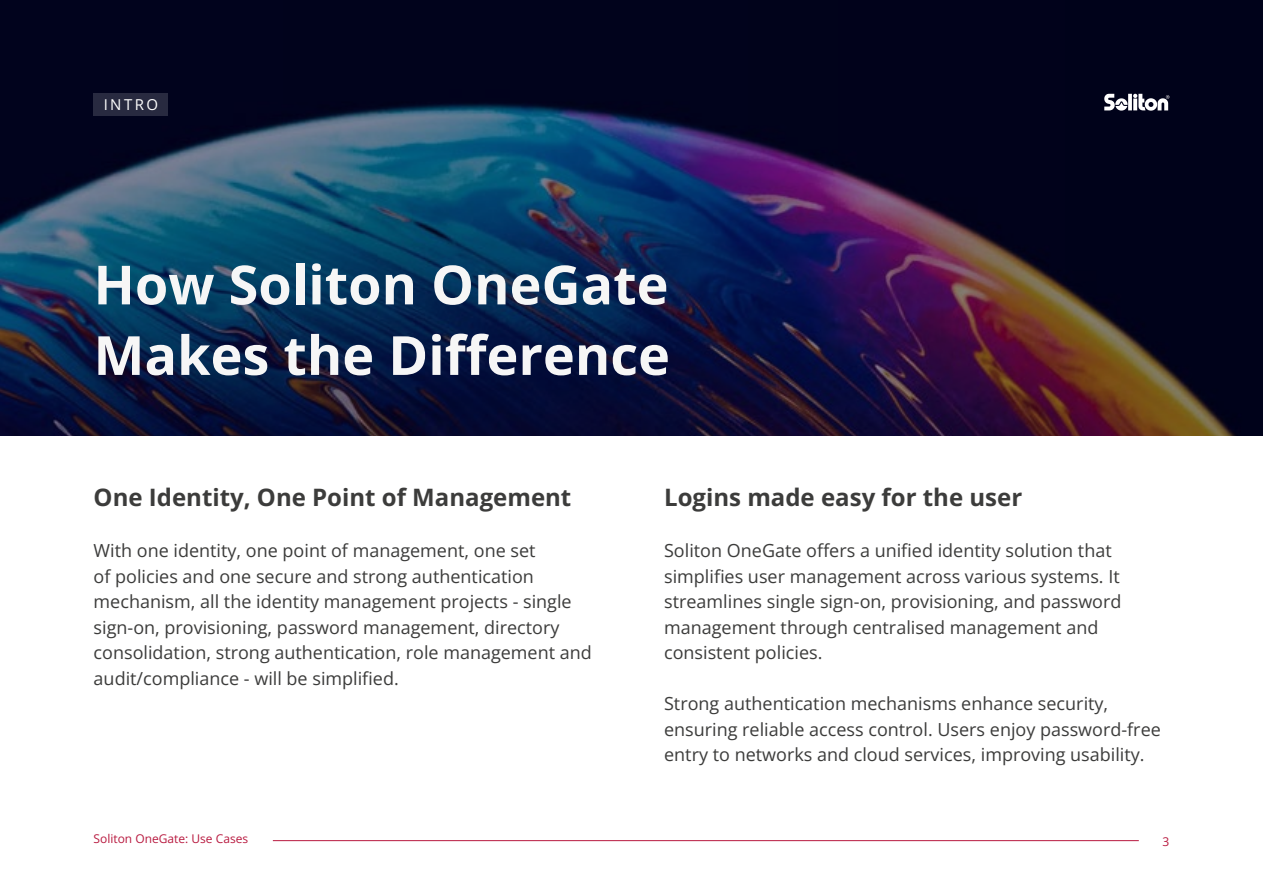
<style>
.page{position:relative;width:1263px;height:893px;background:#fff}
.page>*{position:absolute;margin:0;border:0;box-sizing:border-box;transform-origin:0 0}
.t1{font:700 54px/70.5px "Open Sans";color:#f6f6f6}
.t2{font:700 24px "Open Sans";color:#3c3c3b}
.t3{font:18px/25.5px "Open Sans";color:#3c3c3b}
.t4{font:15px "Open Sans";letter-spacing:.16em;color:#fff}
.t5{font:12px "Open Sans";color:#b8193f}
</style>
<div class="page">
<hr style="left:273px;top:840px;width:866px;height:1px;background:#b8193f">
<img style="left:0;top:0;width:1263px;height:436px">
<div style="left:94px;top:94px;width:74px;height:22px;background:#282a40"></div>
<svg style="left:1104px;top:94px;width:65px;height:17px"></svg>
<p class="t4" style="left:104px;top:94px;width:56px">INTRO</p>
<h1 class="t1" style="left:94px;top:248px;width:578px">How Soliton OneGate<br>Makes the Difference</h1>
<h2 class="t2" style="left:94px;top:481px;width:479px">One Identity, One Point of Management</h2>
<p class="t3" style="left:94px;top:537px;width:500px">With one identity, one point of management, one set<br>of policies and one secure and strong authentication mechanism, all the identity management projects - single sign-on, provisioning, password management, directory consolidation, strong authentication, role management and audit/compliance - will be simplified.</p>
<h2 class="t2" style="left:664px;top:481px;width:360px">Logins made easy for the user</h2>
<p class="t3" style="left:664px;top:537px;width:459px">Soliton OneGate offers a unified identity solution that simplifies user management across various systems. It streamlines single sign-on, provisioning, and password management through centralised management and consistent policies.</p>
<p class="t3" style="left:664px;top:690px;width:498px">Strong authentication mechanisms enhance security, ensuring reliable access control. Users enjoy password-free entry to networks and cloud services, improving usability.</p>
<p class="t5" style="left:94px;top:831px;width:156px">Soliton OneGate: Use Cases</p>
<p class="t5" style="left:1162px;top:834px;width:8px">3</p>
</div>
